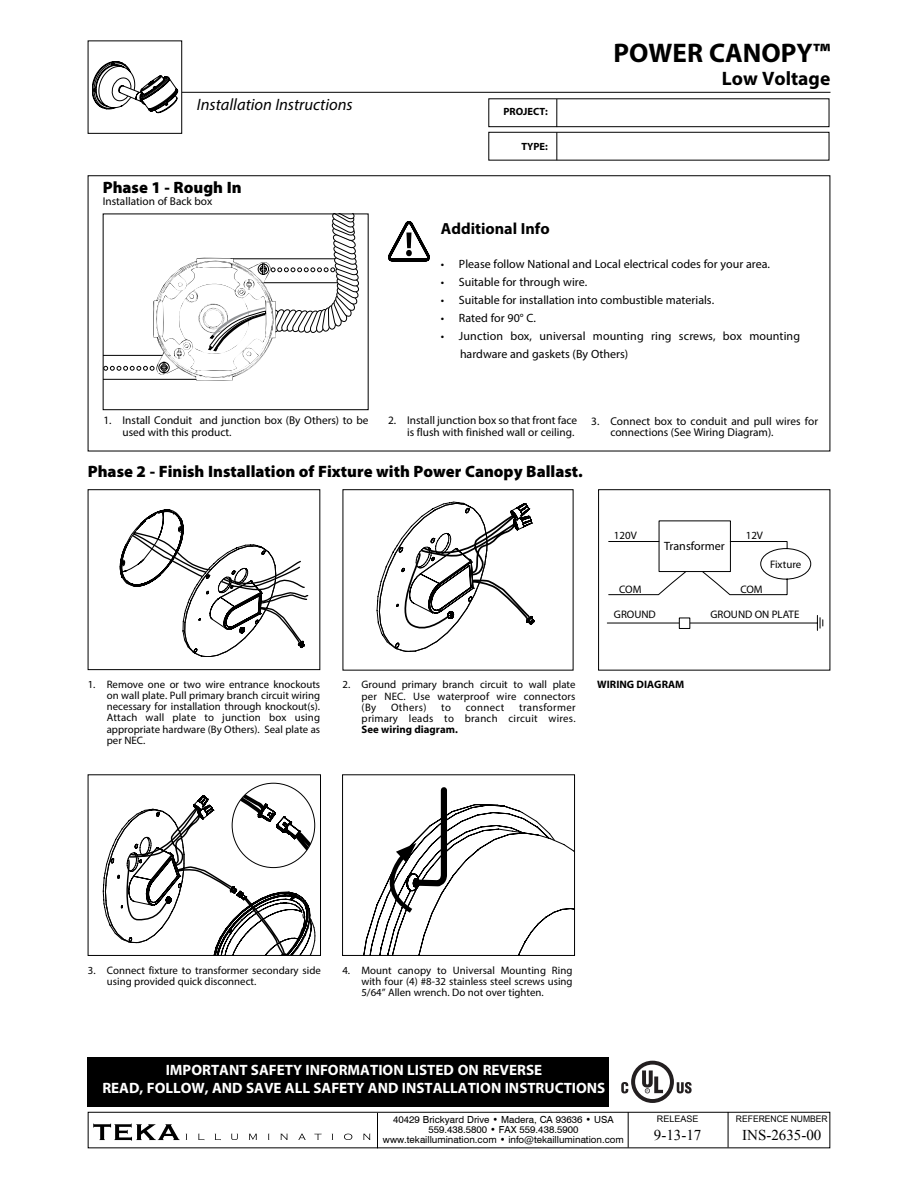
<style>
.page{position:relative;width:918px;height:1188px;background:#fff}
.page>*{position:absolute;margin:0;border:0;box-sizing:border-box;transform-origin:0 0}
.t1{font:700 27px "Myriad Pro";color:#000}
.t2{font:700 19.5px "Myriad Pro";color:#000}
.t3{font:900 16.5px "Myriad Pro";color:#000}
.t4{font:italic 16.5px "Myriad Pro";color:#000}
.t5{font:700 16.2px "Myriad Pro";color:#000}
.t6{font:700 15px/18px "Myriad Pro";color:#fff;text-align:center}
.t7{font:15px "Times New Roman";color:#000}
.t8{font:12px/18px "Myriad Pro";color:#000}
.t9{font:12px "Myriad";color:#000}
.t10{font:11.25px/11.9px "Myriad Pro";color:#000}
.t11{font:10.95px "Myriad";color:#000}
.t12{font:10.8px/11.2px "Myriad Pro";color:#000;text-align:justify}
.t13{font:10.8px/11.2px "Myriad Pro";letter-spacing:.02em;color:#000;text-align:right}
.t14{font:700 10.8px "Myriad Pro";color:#000}
.t15{font:10.8px "Myriad Pro";letter-spacing:.03em;color:#000}
.t16{font:700 10.5px "Myriad Pro";color:#000}
.t17{font:9.75px/9.8px "Swiss 721 BT";color:#000;text-align:center}
.t18{font:9px "Arial";color:#000;scale:.95 1}
.t19{font:9px "Arial";color:#000}
</style>
<div class="page">
<div style="left:88px;top:1112px;width:742px;height:36px;background:#fff;border:1px solid #000"></div>
<hr style="left:728px;top:1112px;width:1px;height:35px;background:#000">
<hr style="left:628px;top:1112px;width:1px;height:36px;background:#000">
<div style="left:88px;top:1057px;width:521px;height:50px;background:#000"></div>
<hr style="left:128px;top:92px;width:702px;height:1px;background:#000">
<svg style="left:105px;top:216px;width:254px;height:164px"></svg>
<div style="left:103px;top:214px;width:266px;height:196px;border:1px solid #000"></div>
<svg style="left:388px;top:221px;width:42px;height:41px"></svg>
<div style="left:488px;top:98px;width:341px;height:29px;border:1px solid #000"></div>
<div style="left:488px;top:132px;width:341px;height:29px;border:1px solid #000"></div>
<svg style="left:556px;top:99px;width:1px;height:61px"></svg>
<div style="left:342px;top:774px;width:233px;height:182px;border:1px solid #000"></div>
<svg style="left:677px;top:1082px;width:15px;height:11px"></svg>
<svg style="left:631px;top:1061px;width:43px;height:42px"></svg>
<div style="left:635px;top:1065px;width:35px;height:34px;background:#fff;border-radius:50%"></div>
<svg style="left:642px;top:1070px;width:21px;height:23px"></svg>
<svg style="left:621px;top:1082px;width:7px;height:11px"></svg>
<svg style="left:120px;top:510px;width:189px;height:147px"></svg>
<div style="left:88px;top:489px;width:232px;height:181px;border:1px solid #000"></div>
<svg style="left:377px;top:502px;width:157px;height:150px"></svg>
<svg style="left:607px;top:520px;width:204px;height:104px"></svg>
<hr style="left:690px;top:623px;width:127px;height:1px;background:#010101">
<svg style="left:817px;top:615px;width:6px;height:15px"></svg>
<div style="left:679px;top:618px;width:11px;height:11px;background:#fff;border:1px solid #010101"></div>
<div style="left:598px;top:489px;width:232px;height:182px;border:1px solid #000"></div>
<div style="left:88px;top:774px;width:233px;height:182px;border:1px solid #000"></div>
<svg style="left:103px;top:783px;width:212px;height:173px"></svg>
<svg style="left:359px;top:787px;width:216px;height:168px"></svg>
<hr style="left:377px;top:1113px;width:1px;height:35px;background:#000">
<svg style="left:93px;top:1124px;width:277px;height:17px"></svg>
<div style="left:88px;top:41px;width:94px;height:92px;background:#fff"></div>
<svg style="left:92px;top:61px;width:86px;height:52px"></svg>
<div style="left:88px;top:40px;width:94px;height:94px;border:1px solid #000"></div>
<h3 class="t4" style="left:197px;top:94px;width:157px">Installation Instructions</h3>
<h3 class="t3" style="left:103px;top:179px;width:140px">Phase 1 - Rough In</h3>
<p class="t10" style="left:103px;top:195px;width:111px">Installation of Back box</p>
<p class="t16" style="left:503px;top:105px;width:46px">PROJECT:</p>
<p class="t16" style="left:521px;top:140px;width:28px">TYPE:</p>
<h1 class="t1" style="left:614px;top:35px;width:218px">POWER CANOPY™</h1>
<h2 class="t2" style="left:722px;top:66px;width:110px">Low Voltage</h2>
<h3 class="t5" style="left:441px;top:218px;width:110px">Additional Info</h3>
<p class="t8" style="left:441px;top:255px;width:331px">• Please follow National and Local electrical codes for your area.</p>
<p class="t8" style="left:441px;top:273px;width:148px">• Suitable for through wire.</p>
<p class="t8" style="left:441px;top:291px;width:275px">• Suitable for installation into combustible materials.</p>
<p class="t8" style="left:441px;top:309px;width:97px">• Rated for 90° C.</p>
<p class="t8" style="left:460px;top:327px;width:342px;text-indent:-19px">• Junction box, universal mounting ring screws, box mounting hardware and gaskets (By Others)</p>
<p class="t11" style="left:614px;top:347px;width:24px">120V</p>
<p class="t10" style="left:123px;top:414px;width:247px;text-indent:-19px">1. Install Conduit and junction box (By Others) to be used with this product.</p>
<p class="t10" style="left:388px;top:415px;width:191px;text-align:right">2. Install junction box so that front face is flush with finished wall or ceiling.</p>
<p class="t10" style="left:610px;top:415px;width:209px;text-indent:-19px">3. Connect box to conduit and pull wires for connections (See Wiring Diagram).</p>
<h3 class="t3" style="left:88px;top:462px;width:497px">Phase 2 - Finish Installation of Fixture with Power Canopy Ballast.</h3>
<p class="t11" style="left:614px;top:530px;width:24px">120V</p>
<p class="t11" style="left:746px;top:530px;width:19px">12V</p>
<p class="t9" style="left:664px;top:540px;width:62px">Transformer</p>
<p class="t11" style="left:619px;top:584px;width:24px">COM</p>
<p class="t11" style="left:614px;top:609px;width:43px">GROUND</p>
<p class="t11" style="left:770px;top:559px;width:33px">Fixture</p>
<p class="t11" style="left:740px;top:584px;width:24px">COM</p>
<p class="t11" style="left:711px;top:609px;width:90px">GROUND ON PLATE</p>
<p class="t12" style="left:107px;top:678px;width:215px;text-indent:-19px">1. Remove one or two wire entrance knockouts on wall plate. Pull primary branch circuit wiring necessary for installation through knockout(s).<br>Attach wall plate to junction box using appropriate hardware (By Others). Seal plate as per NEC.</p>
<p class="t12" style="left:362px;top:679px;width:215px;text-indent:-19px">2. Ground primary branch circuit to wall plate per NEC. Use waterproof wire connectors (By</p>
<p class="t13" style="left:362px;top:701px;width:216px">transformer<br>primary leads to branch circuit wires.</p>
<p class="t14" style="left:362px;top:723px;width:98px">See wiring diagram.</p>
<p class="t12" style="left:391px;top:701px;width:37px">Others)</p>
<p class="t12" style="left:441px;top:701px;width:11px">to</p>
<p class="t15" style="left:466px;top:701px;width:40px">connect</p>
<p class="t14" style="left:597px;top:677px;width:89px">WIRING DIAGRAM</p>
<p class="t12" style="left:107px;top:965px;width:215px;text-indent:-19px">3. Connect fixture to transformer secondary side using provided quick disconnect.</p>
<p class="t12" style="left:361px;top:964px;width:213px;text-indent:-19px">4. Mount canopy to Universal Mounting Ring with four (4) #8-32 stainless steel screws using 5/64” Allen wrench. Do not over tighten.</p>
<h3 class="t6" style="left:102px;top:1061px;width:504px">IMPORTANT SAFETY INFORMATION LISTED ON REVERSE<br>READ, FOLLOW, AND SAVE ALL SAFETY AND INSTALLATION INSTRUCTIONS</h3>
<p class="t17" style="left:383px;top:1115px;width:242px">40429 Brickyard Drive • Madera, CA 93636 • USA<br>559.438.5800 • FAX 559.438.5900 www.tekaillumination.com • info@tekaillumination.com</p>
<p class="t19" style="left:657px;top:1113px;width:43px">RELEASE</p>
<h3 class="t7" style="left:654px;top:1125px;width:49px">9-13-17</h3>
<p class="t18" style="left:736px;top:1113px;width:98px">REFERENCE NUMBER</p>
<h3 class="t7" style="left:742px;top:1125px;width:81px">INS-2635-00</h3>
</div>
